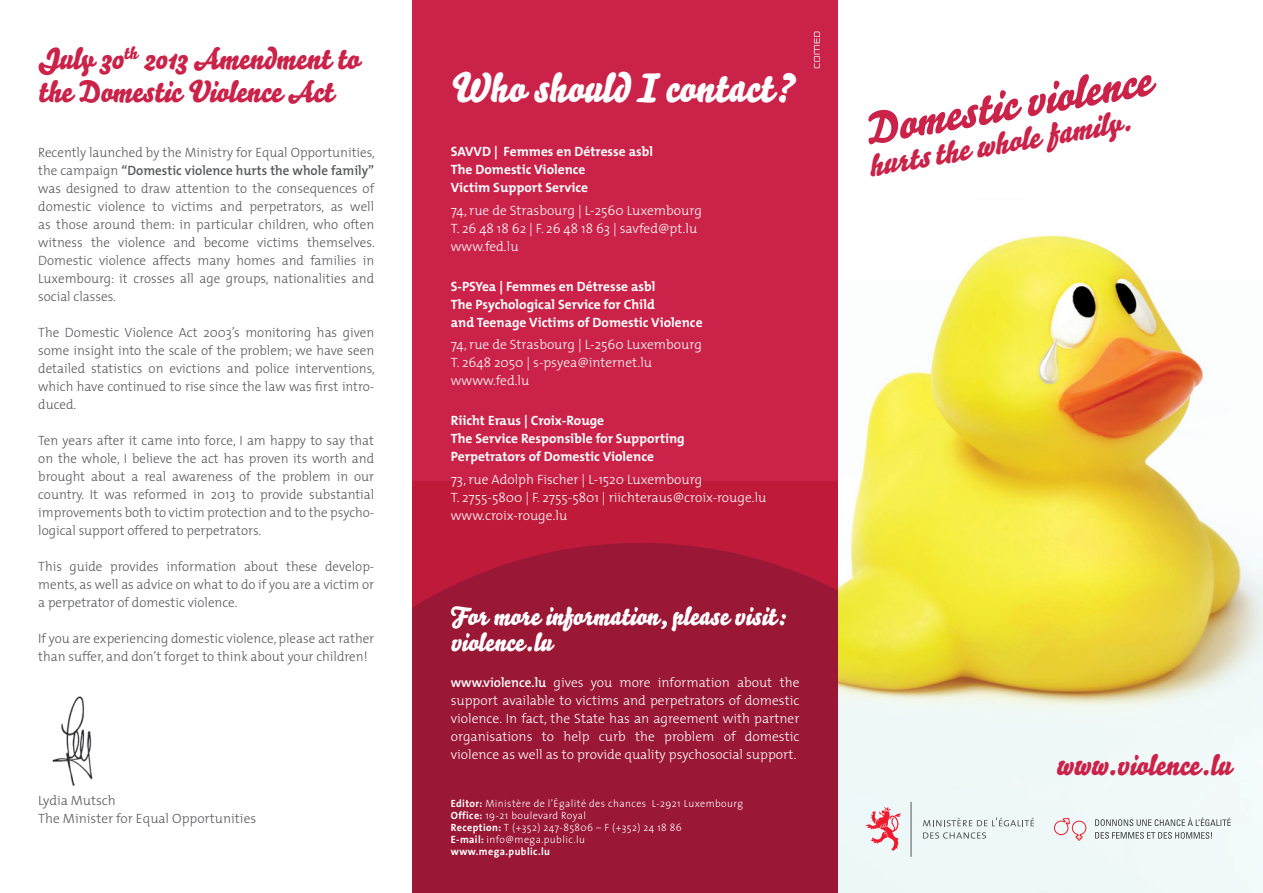
<style>
.page{position:relative;width:1263px;height:893px;background:#fff}
.page>*{position:absolute;margin:0;border:0;box-sizing:border-box;transform-origin:0 0}
.t1{font:italic 43.2px "Bello Script";color:#cb2249}
.t2{font:40.5px "Bello Script";color:#fff}
.t3{font:30px/33px "Bello Script";letter-spacing:-.005em;color:#cb2249}
.t4{font:italic 30px "Bello Script";color:#cb2249}
.t5{font:28.8px "Bello Script";color:#cb2249}
.t6{font:25.5px/25.5px "Bello Script";color:#fff}
.t7{font:300 13.5px/18px "The Mix";color:#57585a;text-align:justify}
.t8{font:300 13.5px/18px "The Mix";color:#fff}
.t9{font:700 13.5px/18px "The Mix";color:#fff}
.t10{font:300 10.5px/12px "The Sans";letter-spacing:.04em;color:#fff}
.s1{font-weight:600}
.s2{font-weight:700}
</style>
<div class="page">
<div style="left:412px;top:0;width:426px;height:893px;background:#cb2249"></div>
<svg style="left:412px;top:481px;width:426px;height:190px;fill:#9a1836"></svg>
<div style="left:412px;top:671px;width:426px;height:222px;background:#9a1836"></div>
<img style="left:838px;top:235px;width:425px;height:658px">
<hr style="left:911px;top:802px;width:1px;height:55px;background:#57585a">
<svg style="left:866px;top:807px;width:35px;height:44px;background:#edb2b9"></svg>
<svg style="left:923px;top:818px;width:111px;height:8px"></svg>
<svg style="left:923px;top:832px;width:63px;height:7px"></svg>
<svg style="left:1054px;top:818px;width:32px;height:22px"></svg>
<svg style="left:1095px;top:817px;width:136px;height:9px"></svg>
<svg style="left:1095px;top:832px;width:117px;height:7px"></svg>
<svg style="left:814px;top:32px;width:6px;height:36px"></svg>
<img style="left:52px;top:696px;width:41px;height:90px">
<h3 class="t3" style="left:38px;top:43px;width:322px">July 30<sup>th</sup> 2013 Amendment to the Domestic Violence Act</h3>
<p class="t7" style="left:38px;top:143px;width:338px">Recently launched by the Ministry for Equal Opportunities, the campaign <span class="s1">“Domestic violence hurts the whole family” </span>was designed to draw attention to the consequences of domestic violence to victims and perpetrators, as well as those around them: in particular children, who often witness the violence and become victims themselves.<br>Domestic violence affects many homes and families in Luxembourg: it crosses all age groups, nationalities and social classes.</p>
<p class="t7" style="left:38px;top:323px;width:338px">The Domestic Violence Act 2003’s monitoring has given some insight into the scale of the problem; we have seen detailed statistics on evictions and police interventions, which have continued to rise since the law was first intro&shy;duced.</p>
<p class="t7" style="left:38px;top:431px;width:337px">Ten years after it came into force, I am happy to say that on the whole, I believe the act has proven its worth and brought about a real awareness of the problem in our country. It was reformed in 2013 to provide substantial improvements both to victim protection and to the psycho&shy;logical support offered to perpetrators.</p>
<p class="t7" style="left:38px;top:557px;width:337px">This guide provides information about these develop&shy;ments, as well as advice on what to do if you are a victim or a perpetrator of domestic violence.</p>
<p class="t7" style="left:38px;top:629px;width:337px">If you are experiencing domestic violence, please act rather than suffer, and don’t forget to think about your children!</p>
<p class="t7" style="left:38px;top:791px;width:220px">Lydia Mutsch<br>The Minister for Equal Opportunities</p>
<h2 class="t2" style="left:451px;top:59px;width:344px">Who should I contact?</h2>
<p class="t9" style="left:451px;top:143px;width:204px">SAVVD | Femmes en Détresse asbl<br>The Domestic Violence<br>Victim Support Service</p>
<p class="t8" style="left:451px;top:201px;width:253px">74, rue de Strasbourg | L-2560 Luxembourg<br>T. 26 48 18 62 | F. 26 48 18 63 | savfed@pt.lu www.fed.lu</p>
<p class="t9" style="left:451px;top:277px;width:253px">S-PSYea | Femmes en Détresse asbl<br>The Psychological Service for Child<br>and Teenage Victims of Domestic Violence</p>
<p class="t8" style="left:451px;top:335px;width:253px">74, rue de Strasbourg | L-2560 Luxembourg<br>T. 2648 2050 | s-psyea@internet.lu wwww.fed.lu</p>
<p class="t9" style="left:451px;top:412px;width:235px">Riicht Eraus | Croix-Rouge<br>The Service Responsible for Supporting<br>Perpetrators of Domestic Violence</p>
<p class="t8" style="left:451px;top:470px;width:317px">73, rue Adolph Fischer | L-1520 Luxembourg<br>T. 2755-5800 | F. 2755-5801 | riichteraus@croix-rouge.lu www.croix-rouge.lu</p>
<h3 class="t6" style="left:451px;top:604px;width:338px">For more information, please visit: violence.lu</h3>
<p class="t8" style="left:451px;top:673px;width:350px;text-align:justify"><span class="s1">www.violence.lu</span> gives you more information about the support available to victims and perpetrators of domestic violence. In fact, the State has an agreement with partner organisations to help curb the problem of domestic violence as well as to provide quality psychosocial support.</p>
<p class="t10" style="left:451px;top:797px;width:294px"><span class="s2">Editor:</span> Ministère de l’Égalité des chances L-2921 Luxembourg <span class="s2">Office:</span> 19-21 boulevard Royal<br><span class="s2">Reception:</span> T (+352) 247-85806 – F (+352) 24 18 86<br><span class="s2">E-mail:</span> info@mega.public.lu<br><span class="s2">www.mega.public.lu</span></p>
<h1 class="t1" style="left:859px;top:99px;width:290px;rotate:-10deg">Domestic violence</h1>
<h3 class="t4" style="left:864px;top:145px;width:268px;rotate:-10deg">hurts the whole family.</h3>
<h3 class="t5" style="left:1056px;top:743px;width:176px">www.violence.lu</h3>
</div>
